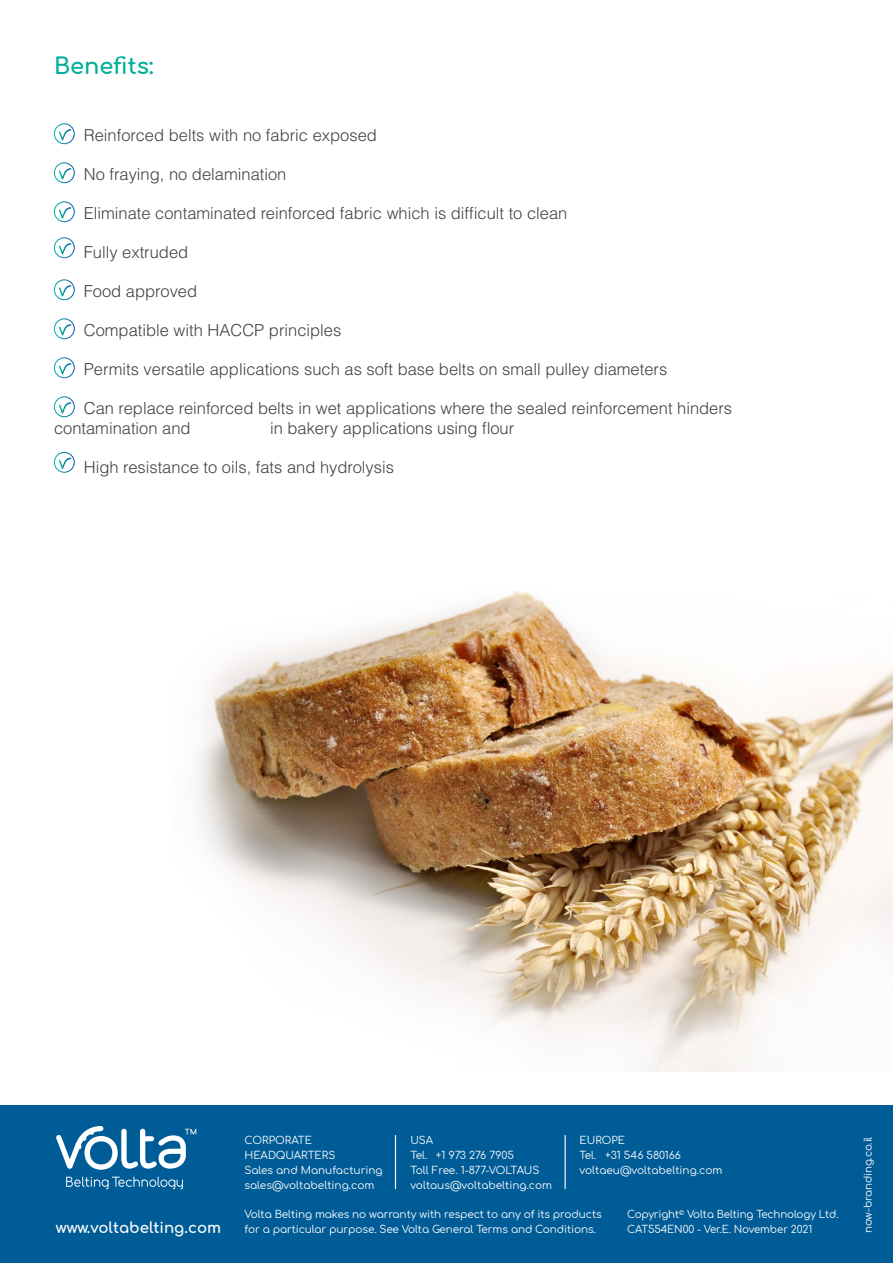
<style>
.page{position:relative;width:893px;height:1263px;background:#fff}
.page>*{position:absolute;margin:0;border:0;box-sizing:border-box;transform-origin:0 0}
.t1{font:700 22.5px "Comfortaa";color:#00ae9a}
.t2{font:300 16.5px/19.5px "Helvetica";color:#414042}
.t3{font:700 15px "Comfortaa";color:#fff}
.t4{font:10.5px/15px "Comfortaa";letter-spacing:-.01em;color:#fff}
</style>
<div class="page">
<div style="left:0;top:1106px;width:893px;height:157px;background:#005c97"></div>
<hr style="left:395px;top:1135px;width:1px;height:54px;background:#fff">
<hr style="left:565px;top:1135px;width:1px;height:54px;background:#fff">
<svg style="left:66px;top:1176px;width:117px;height:13px"></svg>
<svg style="left:56px;top:1126px;width:140px;height:44px"></svg>
<svg style="left:54px;top:124px;width:20px;height:20px"></svg>
<div style="left:54px;top:123px;width:21px;height:21px;border:1px solid #fff;border-radius:50%"></div>
<svg style="left:59px;top:129px;width:12px;height:11px"></svg>
<svg style="left:54px;top:163px;width:20px;height:20px"></svg>
<div style="left:54px;top:162px;width:21px;height:21px;border:1px solid #fff;border-radius:50%"></div>
<svg style="left:59px;top:168px;width:12px;height:11px"></svg>
<svg style="left:54px;top:202px;width:20px;height:20px"></svg>
<div style="left:54px;top:201px;width:21px;height:21px;border:1px solid #fff;border-radius:50%"></div>
<svg style="left:59px;top:207px;width:12px;height:11px"></svg>
<svg style="left:54px;top:238px;width:20px;height:20px"></svg>
<div style="left:54px;top:237px;width:21px;height:21px;border:1px solid #fff;border-radius:50%"></div>
<svg style="left:59px;top:243px;width:12px;height:11px"></svg>
<svg style="left:54px;top:280px;width:20px;height:20px"></svg>
<div style="left:54px;top:279px;width:21px;height:21px;border:1px solid #fff;border-radius:50%"></div>
<svg style="left:59px;top:285px;width:12px;height:11px"></svg>
<svg style="left:54px;top:319px;width:20px;height:20px"></svg>
<div style="left:54px;top:318px;width:21px;height:21px;border:1px solid #fff;border-radius:50%"></div>
<svg style="left:59px;top:324px;width:12px;height:11px"></svg>
<svg style="left:54px;top:358px;width:20px;height:20px"></svg>
<div style="left:54px;top:357px;width:21px;height:21px;border:1px solid #fff;border-radius:50%"></div>
<svg style="left:59px;top:363px;width:12px;height:11px"></svg>
<svg style="left:54px;top:397px;width:20px;height:20px"></svg>
<div style="left:54px;top:396px;width:21px;height:21px;border:1px solid #fff;border-radius:50%"></div>
<svg style="left:59px;top:402px;width:12px;height:11px"></svg>
<svg style="left:54px;top:452px;width:20px;height:20px"></svg>
<div style="left:54px;top:452px;width:21px;height:21px;border:1px solid #fff;border-radius:50%"></div>
<svg style="left:59px;top:458px;width:12px;height:11px"></svg>
<img style="left:196px;top:592px;width:697px;height:479px">
<h1 class="t1" style="left:54px;top:45px;width:101px">Benefits:</h1>
<p class="t2" style="left:84px;top:125px;width:295px">Reinforced belts with no fabric exposed</p>
<p class="t2" style="left:84px;top:164px;width:204px">No fraying, no delamination</p>
<p class="t2" style="left:84px;top:203px;width:485px">Eliminate contaminated reinforced fabric which is difficult to clean</p>
<p class="t2" style="left:84px;top:242px;width:106px">Fully extruded</p>
<p class="t2" style="left:84px;top:281px;width:115px">Food approved</p>
<p class="t2" style="left:84px;top:320px;width:259px">Compatible with HACCP principles</p>
<p class="t2" style="left:84px;top:359px;width:585px">Permits versatile applications such as soft base belts on small pulley diameters</p>
<p class="t2" style="left:54px;top:398px;width:680px;text-indent:30px">Can replace reinforced belts in wet applications where the sealed reinforcement hinders contamination and</p>
<p class="t2" style="left:270px;top:418px;width:246px">in bakery applications using flour</p>
<p class="t2" style="left:84px;top:457px;width:312px">High resistance to oils, fats and hydrolysis</p>
<p class="t3" style="left:56px;top:1214px;width:167px">www.voltabelting.com</p>
<p class="t4" style="left:244px;top:1132px;width:140px">CORPORATE<br>HEADQUARTERS<br>Sales and Manufacturing sales@voltabelting.com</p>
<p class="t4" style="left:579px;top:1132px;width:144px">EUROPE<br>Tel. +31 546 580166 voltaeu@voltabelting.com</p>
<p class="t4" style="left:410px;top:1132px;width:143px">USA<br>Tel. +1 973 276 7905<br>Toll Free. 1-877-VOLTAUS voltaus@voltabelting.com</p>
<p class="t4" style="left:244px;top:1205px;width:359px">Volta Belting makes no warranty with respect to any of its products for a particular purpose. See Volta General Terms and Conditions.</p>
<p class="t4" style="left:627px;top:1205px;width:213px">Copyright<sup>©</sup> Volta Belting Technology Ltd.<br>CAT554EN00 - Ver.E. November 2021</p>
<p class="t4" style="left:859px;top:1233px;width:98px;rotate:-90deg">now-branding.co.il</p>
</div>
